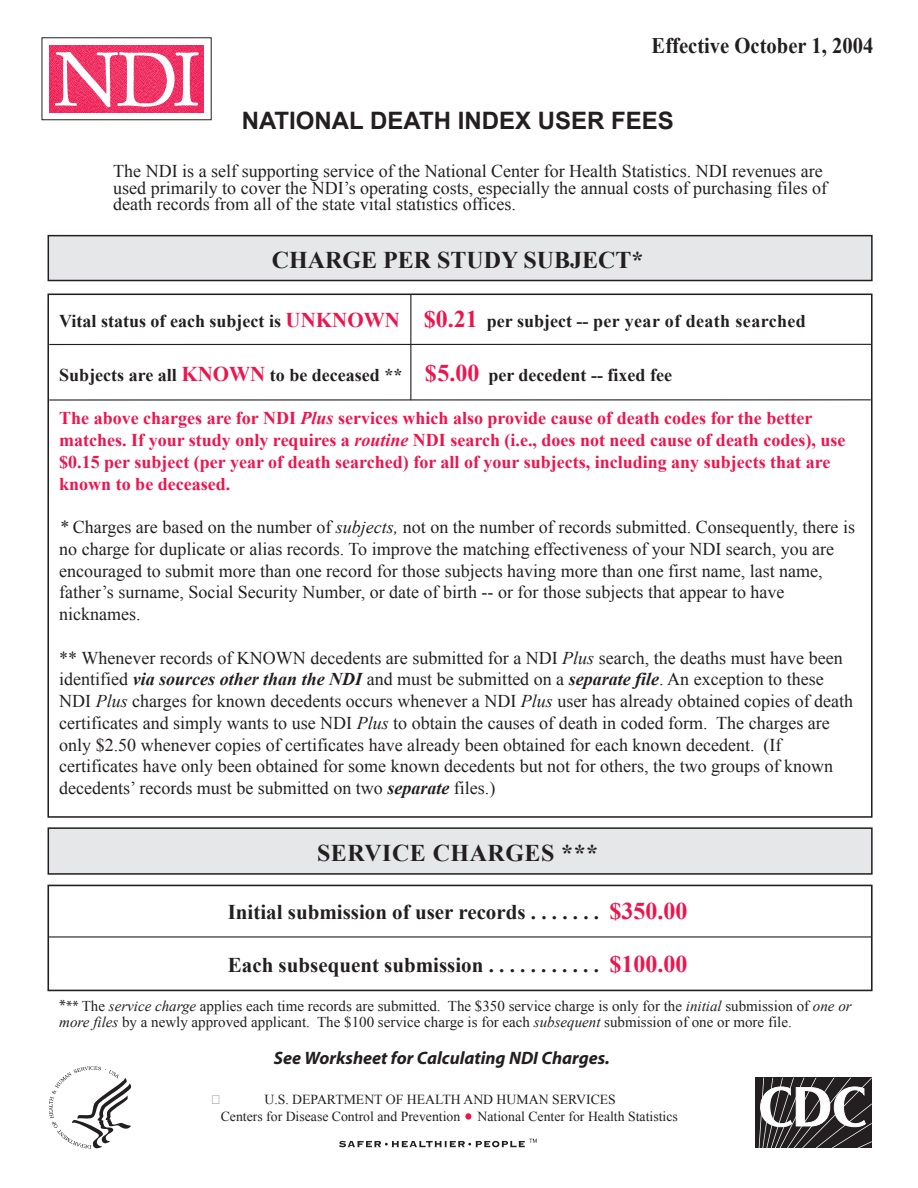
<style>
.page{position:relative;width:918px;height:1188px;background:#fff}
.page>*{position:absolute;margin:0;border:0;box-sizing:border-box;transform-origin:0 0}
.t1{font:700 24px "Arial";color:#231f20}
.t2{font:700 24px "Times New Roman";color:#231f20}
.t3{font:700 24px "Times New Roman";letter-spacing:.02em;color:#231f20}
.t4{font:700 22.35px "Times New Roman";color:#231f20;scale:.93 1}
.t5{font:700 21px "Times New Roman";color:#231f20}
.t6{font:18px/21.8px "Times New Roman";color:#231f20}
.t7{font:700 18px/21.8px "Times New Roman";color:#ed154e}
.t8{font:700 18px "Times New Roman";color:#231f20}
.t9{font:italic 700 18px "Myriad";color:#231f20}
.t10{font:15px/16.5px "Times New Roman";color:#231f20}
.t11{font:13.8px/16.8px "Times New Roman";color:#231f20}
.s1{font-size:21px;color:#ed154e}
.s2{font-size:24px;color:#ed154e}
.s3{font-style:italic}
.s4{font-weight:700;font-style:italic}
.s5{font-family:"Myriad";font-size:16.5px}
.s6{font-family:"Myriad"}
</style>
<div class="page">
<svg style="left:339px;top:1139px;width:198px;height:9px"></svg>
<div style="left:755px;top:1078px;width:117px;height:70px;background:#231f20"></div>
<svg style="left:759px;top:1078px;width:113px;height:70px"></svg>
<div style="left:48px;top:827px;width:825px;height:48px;background:#e6e7e9;border:2px solid #231f20"></div>
<div style="left:48px;top:235px;width:825px;height:46px;background:#e6e7e9;border:2px solid #231f20"></div>
<div style="left:465px;top:1113px;width:6px;height:7px;background:#ed154e;border-radius:50%"></div>
<hr style="left:49px;top:344px;width:823px;height:1px;background:#231f20">
<hr style="left:49px;top:936px;width:823px;height:2px;background:#231f20">
<div style="left:47px;top:885px;width:826px;height:106px;border:2px solid #231f20"></div>
<hr style="left:49px;top:399px;width:822px;height:2px;background:#231f20">
<hr style="left:410px;top:295px;width:1px;height:105px;background:#231f20">
<svg style="left:49px;top:1066px;width:83px;height:83px"></svg>
<img style="left:50px;top:45px;width:154px;height:67px">
<div style="left:42px;top:37px;width:170px;height:83px;border:1px solid #231f20"></div>
<p class="t4" style="left:652px;top:31px;width:240px">Effective October 1, 2004</p>
<h1 class="t1" style="left:242px;top:105px;width:434px">NATIONAL DEATH INDEX USER FEES</h1>
<p class="t6" style="left:113px;top:162px;width:715px;line-height:16.5px">The NDI is a self supporting service of the National Center for Health Statistics. NDI revenues are used primarily to cover the NDI’s operating costs, especially the annual costs of purchasing files of death records from all of the state vital statistics offices.</p>
<h1 class="t2" style="left:272px;top:243px;width:373px">CHARGE PER STUDY SUBJECT*</h1>
<p class="t8" style="left:59px;top:308px;width:748px">Vital status of each subject is <span class="s1">UNKNOWN</span> <span class="s2">$0.21</span> per subject -- per year of death searched</p>
<p class="t8" style="left:59px;top:362px;width:614px">Subjects are all <span class="s1">KNOWN</span> to be deceased ** <span class="s2">$5.00</span> per decedent -- fixed fee</p>
<p class="t7" style="left:59px;top:407px;width:788px">The above charges are for NDI <span class="s3">Plus</span> services which also provide cause of death codes for the better matches. If your study only requires a <span class="s3">routine</span> NDI search (i.e., does not need cause of death codes), use $0.15 per subject (per year of death searched) for all of your subjects, including any subjects that are known to be deceased.</p>
<p class="t6" style="left:59px;top:516px;width:797px"><span class="s3">*</span> Charges are based on the number of <span class="s3">subjects,</span> not on the number of records submitted. Consequently, there is no charge for duplicate or alias records. To improve the matching effectiveness of your NDI search, you are encouraged to submit more than one record for those subjects having more than one first name, last name, father’s surname, Social Security Number, or date of birth -- or for those subjects that appear to have nicknames.</p>
<p class="t6" style="left:59px;top:646px;width:795px">** Whenever records of KNOWN decedents are submitted for a NDI <span class="s3">Plus</span> search, the deaths must have been identified <span class="s4">via sources other than the NDI</span> and must be submitted on a <span class="s4">separate file</span>. An exception to these NDI <span class="s3">Plus</span> charges for known decedents occurs whenever a NDI <span class="s3">Plus</span> user has already obtained copies of death certificates and simply wants to use NDI <span class="s3">Plus</span> to obtain the causes of death in coded form. The charges are only $2.50 whenever copies of certificates have already been obtained for each known decedent. (If certificates have only been obtained for some known decedents but not for others, the two groups of known decedents’ records must be submitted on two <span class="s4">separate</span> files.)</p>
<h1 class="t3" style="left:317px;top:836px;width:283px">SERVICE CHARGES ***</h1>
<p class="t5" style="left:228px;top:898px;width:461px">Initial submission of user records . . . . . . . <span class="s2">$350.00</span></p>
<p class="t5" style="left:228px;top:950px;width:461px">Each subsequent submission . . . . . . . . . . . <span class="s2">$100.00</span></p>
<p class="t10" style="left:59px;top:997px;width:794px"><span class="s5">*</span><span class="s6">**</span> The <span class="s3">service charge</span> applies each time records are submitted. The $350 service charge is only for the <span class="s3">initial</span> submission of <span class="s3">one or more files</span> by a newly approved applicant. The $100 service charge is for each <span class="s3">subsequent</span> submission of one or more file.</p>
<p class="t9" style="left:274px;top:1049px;width:337px">See Worksheet for Calculating NDI Charges.</p>
<p class="t11" style="left:221px;top:1091px;width:459px;text-indent:44px">U.S. DEPARTMENT OF HEALTH AND HUMAN SERVICES<br>Centers for Disease Control and Prevention National Center for Health Statistics</p>
</div>
